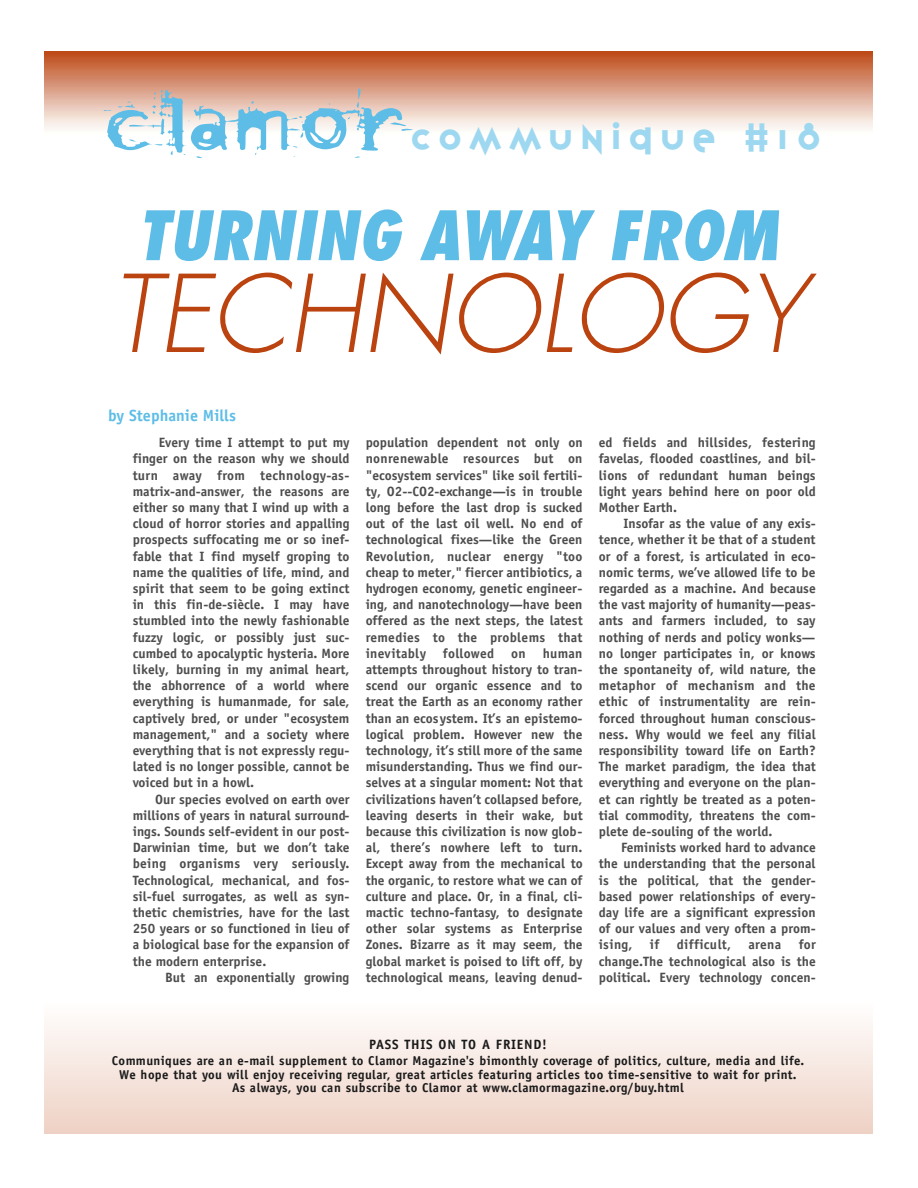
<style>
.page{position:relative;width:918px;height:1188px;background:#fff}
.page>*{position:absolute;margin:0;border:0;box-sizing:border-box;transform-origin:0 0}
.t1{font:italic 300 103.95px "Futura";color:#ba4310}
.t2{font:74.25px "Escalido Streak";color:#5ebde6;scale:1.4 1}
.t3{font:italic 800 condensed 66.15px "Futura";color:#5ebde6}
.t4{font:32.4px "Variex";letter-spacing:.23em;color:#9ed8f0}
.t5{font:700 16.2px "Officina Sans";color:#5ebde6}
.t6{font:700 13.5px/16.2px "Officina Sans";color:#4d4d4d;text-align:justify}
.t7{font:700 13.5px "Officina Sans";letter-spacing:.055em;color:#1a1a1a}
.t8{font:700 13.5px "Officina Sans";letter-spacing:.025em;color:#4d4d4d}
.t9{font:700 12.9px/13.5px "Officina Sans";letter-spacing:.025em;color:#1a1a1a;text-align:center}
</style>
<div class="page">
<img style="left:45px;top:51px;width:828px;height:79px">
<h2 class="t2" style="left:104px;top:91px;width:216px">clamor</h2>
<h3 class="t4" style="left:411px;top:122px;width:412px">COMMUNIQUE #18</h3>
<h3 class="t3" style="left:137px;top:207px;width:641px">TURNING AWAY FROM</h3>
<h1 class="t1" style="left:111px;top:266px;width:695px">TECHNOLOGY</h1>
<p class="t5" style="left:108px;top:409px;width:129px">by Stephanie Mills</p>
<p class="t6" style="left:133px;top:436px;width:218px;text-indent:26px">Every time I attempt to put my finger on the reason why we should turn away from technology-as&shy;matrix-and-answer, the reasons are either so many that I wind up with a cloud of horror stories and appalling prospects suffocating me or so inef&shy;fable that I find myself groping to name the qualities of life, mind, and spirit that seem to be going extinct in this fin-de-siècle. I may have stumbled into the newly fashionable fuzzy logic, or possibly just suc&shy;cumbed to apocalyptic hysteria. More likely, burning in my animal heart, the abhorrence of a world where everything is humanmade, for sale, captively bred, or under "ecosystem management," and a society where everything that is not expressly regu&shy;lated is no longer possible, cannot be voiced but in a howl.</p>
<p class="t6" style="left:133px;top:792px;width:218px;text-indent:22px">Our species evolved on earth over millions of years in natural surround&shy;ings. Sounds self-evident in our post-Darwinian time, but we don’t take being organisms very seriously.<br>Technological, mechanical, and fos&shy;sil-fuel surrogates, as well as syn&shy;thetic chemistries, have for the last 250 years or so functioned in lieu of a biological base for the expansion of the modern enterprise.</p>
<p class="t6" style="left:165px;top:970px;width:186px">But an exponentially growing</p>
<p class="t6" style="left:366px;top:436px;width:218px">population dependent not only on n o n re n ewable re s o u rces but on "ecosystem services" like soil fertili&shy;ty, O2--CO2-exchange—is in trouble long before the last drop is sucked out of the last oil well. No end of technological fixes—like the Green R evolution, nuclear energy "too cheap to meter," fiercer antibiotics, a hydrogen economy, genetic engineer&shy;ing, and nanotechnology—have been offered as the next steps, the latest remedies to the problems that i n evitably fo l l owed</p>
<p class="t6" style="left:366px;top:646px;width:219px;text-indent:177px">human attempts throughout history to tran&shy;scend our organic essence and to treat the Earth as an economy rather than an ecosystem. It’s an epistemo&shy;logical problem. However new the technology, it’s still more of the same misunderstanding. Thus we find our&shy;selves at a singular moment: Not that civilizations haven’t collapsed before, leaving deserts in their wake, but because this civilization is now glob&shy;al, there ’s now h e re left to turn.<br>Except away from the mechanical to the organic, to restore what we can of culture and place. Or, in a final, cli&shy;mactic techno-fantasy, to designate other solar systems as Enterprise Zones. Bizarre as it may seem, the global market is poised to lift off, by technological means, leaving denud-</p>
<p class="t6" style="left:511px;top:646px;width:16px">on</p>
<p class="t6" style="left:599px;top:436px;width:218px">ed fields and hillsides, festering favelas, flooded coastlines, and bil&shy;lions of redundant human beings light years behind here on poor old Mother Earth.</p>
<p class="t6" style="left:599px;top:517px;width:218px;text-indent:25px">Insofar as the value of any exis&shy;tence, whether it be that of a student or of a forest, is articulated in eco&shy;nomic terms, we’ve allowed life to be regarded as a machine. And because the vast majority of humanity—peas&shy;ants and farmers included, to say nothing of nerds and policy wonks— no longer participates in, or knows the spontaneity of, wild nature, the metaphor of mechanism and the ethic of instrumentality are re i n&shy;forced throughout human conscious&shy;ness. Why would we feel any filial responsibility toward life on Earth?<br>The market paradigm, the idea that everything and everyone on the plan&shy;et can rightly be treated as a poten&shy;tial commodity, threatens the com&shy;plete de-souling of the world.</p>
<p class="t6" style="left:599px;top:841px;width:218px;text-indent:22px">Feminists worked hard to advance the understanding that the personal is the political, that the gender&shy;based power relationships of every&shy;day life are a significant expression of our values and very often a prom&shy;ising,</p>
<p class="t6" style="left:599px;top:938px;width:218px;text-indent:200px">fo r change.The technological also is the political. Every technology concen-</p>
<p class="t6" style="left:650px;top:938px;width:11px">if</p>
<p class="t8" style="left:677px;top:940px;width:56px">difficult,</p>
<p class="t6" style="left:748px;top:938px;width:34px">arena</p>
<p class="t7" style="left:369px;top:1040px;width:179px">PASS THIS ON TO A FRIEND!</p>
<p class="t9" style="left:112px;top:1055px;width:694px">Communiques are an e-mail supplement to Clamor Magazine's bimonthly cove rage of politics, culture, media and life.<br>We hope that you will enjoy receiving re g u l a r, great articles featuring articles too time-sensitive to wait for print.<br>As alwa ys, you can subscribe to Clamor at www. c l a m o r m a g a z i n e. o rg / bu y.html</p>
</div>
